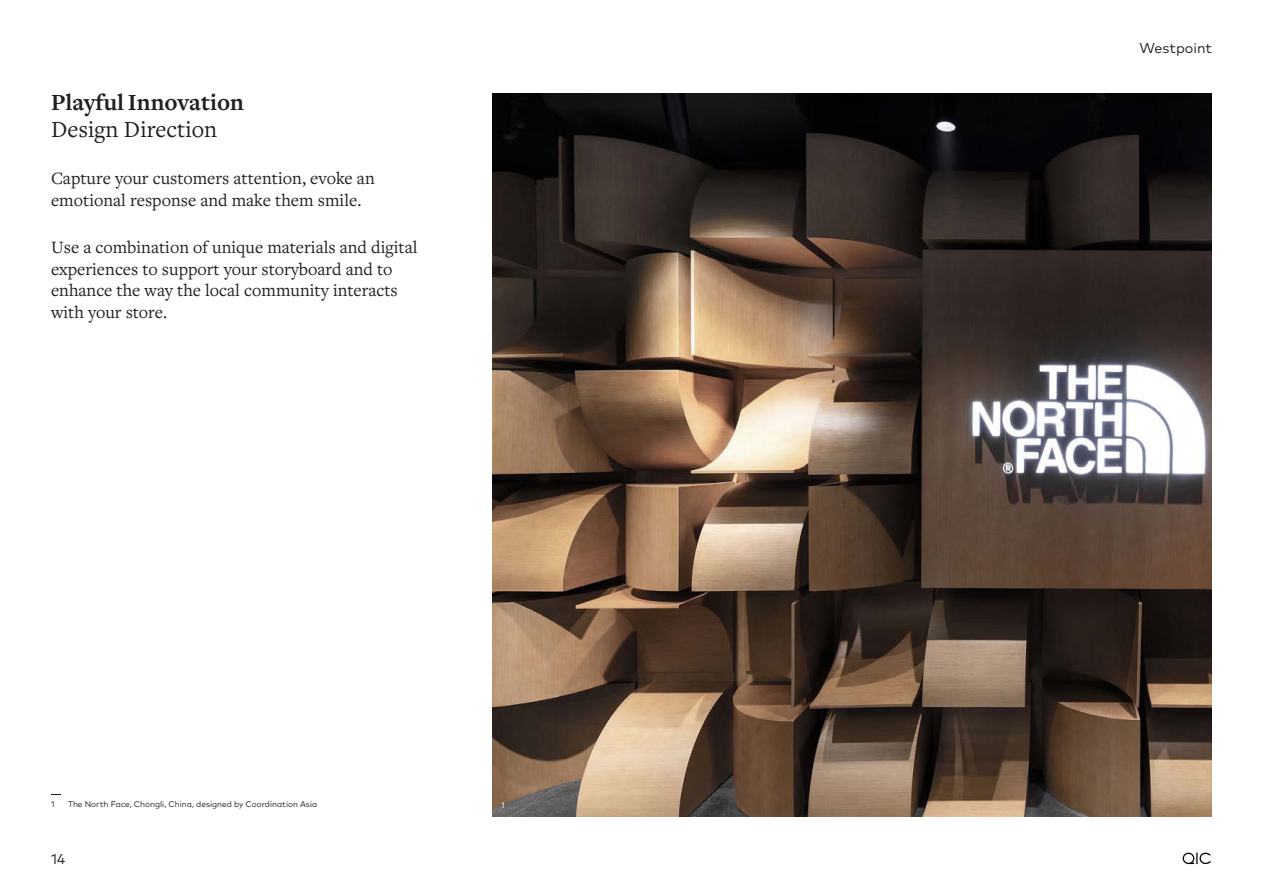
<style>
.page{position:relative;width:1263px;height:893px;background:#fff}
.page>*{position:absolute;margin:0;border:0;box-sizing:border-box;transform-origin:0 0}
.Heading{font:700 24px/27px "Freight Text";color:#231f20}
.Heading-2{font:18px/21.6px "Freight Text Pro";color:#231f20}
.t1{font:14.25px "Mark OT";color:#231f20}
.t2{font:8.25px "Mark Pro";color:#231f20}
.Numbers{font:8.25px "Mark Pro";color:#fffefc}
.s1{font-family:"Freight Text Pro";font-weight:400}
</style>
<div class="page">
<img style="left:493px;top:94px;width:719px;height:722px">
<svg style="left:1182px;top:853px;width:29px;height:11px"></svg>
<p class="Heading" style="left:51px;top:90px;width:195px">Playful Innovation<br><span class="s1">Design Direction</span></p>
<p class="Heading-2" style="left:51px;top:167px;width:325px">Capture your customers attention, evoke an emotional response and make them smile.</p>
<p class="Heading-2" style="left:51px;top:236px;width:368px">Use a combination of unique materials and digital experiences to support your storyboard and to enhance the way the local community interacts with your store.</p>
<p class="t2" style="left:51px;top:797px;width:5px">1</p>
<p class="t2" style="left:68px;top:797px;width:251px">The North Face, Chongli, China, designed by Coordination Asia</p>
<p class="Numbers" style="left:501px;top:799px;width:5px">1</p>
<p class="t1" style="left:51px;top:850px;width:16px">14</p>
<p class="t1" style="left:1139px;top:39px;width:74px">Westpoint</p>
</div>
